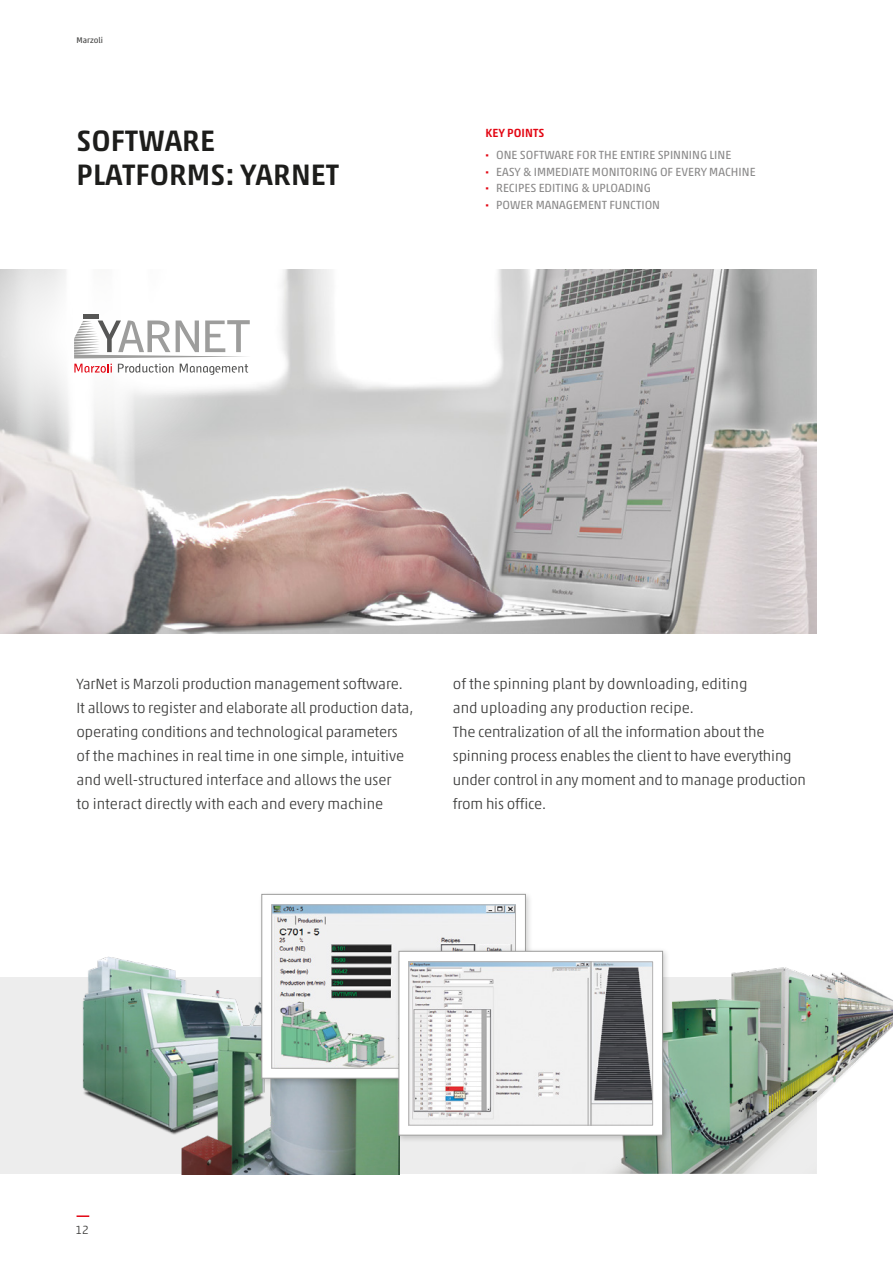
<style>
.page{position:relative;width:893px;height:1263px;background:#fff}
.page>*{position:absolute;margin:0;border:0;box-sizing:border-box;transform-origin:0 0}
.t1{font:500 30px/34.5px "Akko W1 G";color:#1d1d1b}
.t2{font:300 15px/24px "Akko W1 G";letter-spacing:-.01em;color:#3c3c3b}
.t3{font:12px/16.5px "Akko W1 G";color:#8b8a8a}
.t4{font:300 12px "Akko W1 G";color:#3c3c3b}
.t5{font:8.25px "Akko W1 G";color:#3c3c3b}
.s1{font-weight:500;color:#e30613}
.s2{font-weight:700;color:#e30613}
</style>
<div class="page">
<svg style="left:77px;top:1215px;width:12px;height:2px"></svg>
<img style="left:0;top:270px;width:816px;height:364px">
<svg style="left:213px;top:270px;width:40px;height:195px"></svg>
<svg style="left:0;top:269px;width:213px;height:208px"></svg>
<div style="left:0;top:977px;width:816px;height:197px;background:#ededed"></div>
<img style="left:82px;top:956px;width:317px;height:218px">
<div style="left:258px;top:891px;width:276px;height:195px;background:#1d1d1b;opacity:.2"></div>
<div style="left:261px;top:894px;width:265px;height:184px;background:#fff;border:1px solid #9d9d9c"></div>
<img style="left:273px;top:906px;width:241px;height:160px">
<div style="left:271px;top:904px;width:245px;height:164px;border:1px solid #b3b2b2"></div>
<img style="left:613px;top:967px;width:280px;height:207px">
<div style="left:395px;top:948px;width:276px;height:195px;background:#1d1d1b;opacity:.2"></div>
<div style="left:399px;top:951px;width:264px;height:184px;background:#fff;border:1px solid #9d9d9c"></div>
<img style="left:411px;top:963px;width:240px;height:160px">
<div style="left:409px;top:961px;width:244px;height:164px;border:1px solid #b3b2b2"></div>
<hr style="left:83px;top:315px;width:15px;height:4px;background:#575756">
<svg style="left:74px;top:320px;width:177px;height:38px"></svg>
<svg style="left:74px;top:364px;width:38px;height:9px"></svg>
<svg style="left:118px;top:364px;width:56px;height:9px"></svg>
<svg style="left:180px;top:364px;width:68px;height:11px"></svg>
<p class="t5" style="left:77px;top:34px;width:28px">Marzoli</p>
<h1 class="t1" style="left:77px;top:121px;width:264px">SOFTWARE<br>PLATFORMS: YARNET</h1>
<p class="t3" style="left:486px;top:121px;width:247px;line-height:22.5px"><span class="s1">KEY POINTS<br></span><span class="s2">·</span> ONE SOFTWARE FOR THE ENTIRE SPINNING LINE</p>
<p class="t3" style="left:486px;top:163px;width:271px"><span class="s2">·</span> EASY &amp; IMMEDIATE MONITORING OF EVERY MACHINE <span class="s2">·</span> RECIPES EDITING &amp; UPLOADING<br><span class="s2">·</span> POWER MANAGEMENT FUNCTION</p>
<p class="t2" style="left:77px;top:671px;width:338px">YarNet is Marzoli production management software.<br>It allows to register and elaborate all production data, operating conditions and technological parameters of the machines in real time in one simple, intuitive and well-structured interface and allows the user<br>to interact directly with each and every machine</p>
<p class="t2" style="left:453px;top:671px;width:355px">of the spinning plant by downloading, editing<br>and uploading any production recipe.<br>The centralization of all the information about the spinning process enables the client to have everything under control in any moment and to manage production from his office.</p>
<p class="t4" style="left:75px;top:1221px;width:15px">12</p>
</div>
